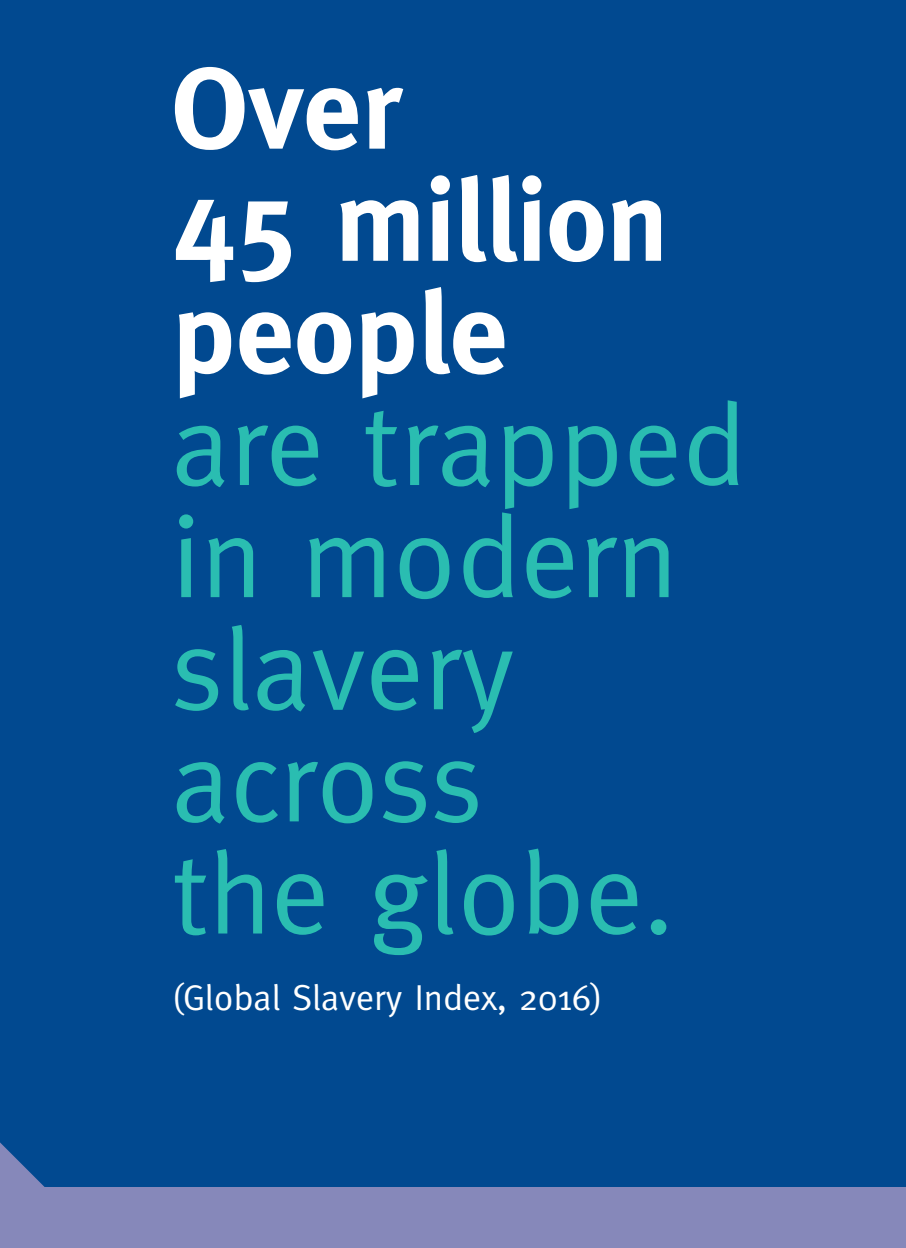
<style>
.page{position:relative;width:906px;height:1248px;background:#fff}
.page>*{position:absolute;margin:0;border:0;box-sizing:border-box;transform-origin:0 0}
.t1{font:116px/112px "Meta";color:#2abdb1}
.t2{font:700 116px/112px "Meta";color:#fff}
.t3{font:36px "Meta";color:#fff}
</style>
<div class="page">
<div style="left:0;top:0;width:905px;height:1247px;background:#014990"></div>
<div style="left:0;top:1187px;width:905px;height:60px;background:#8688ba"></div>
<svg style="left:0;top:1142px;width:45px;height:45px"></svg>
<p class="t2" style="left:172px;top:52px;width:498px">Over<br>45 million people</p>
<p class="t1" style="left:172px;top:387px;width:576px">are trapped in modern slavery across<br>the globe.</p>
<p class="t3" style="left:172px;top:976px;width:432px">(Global Slavery Index, 2016)</p>
</div>
